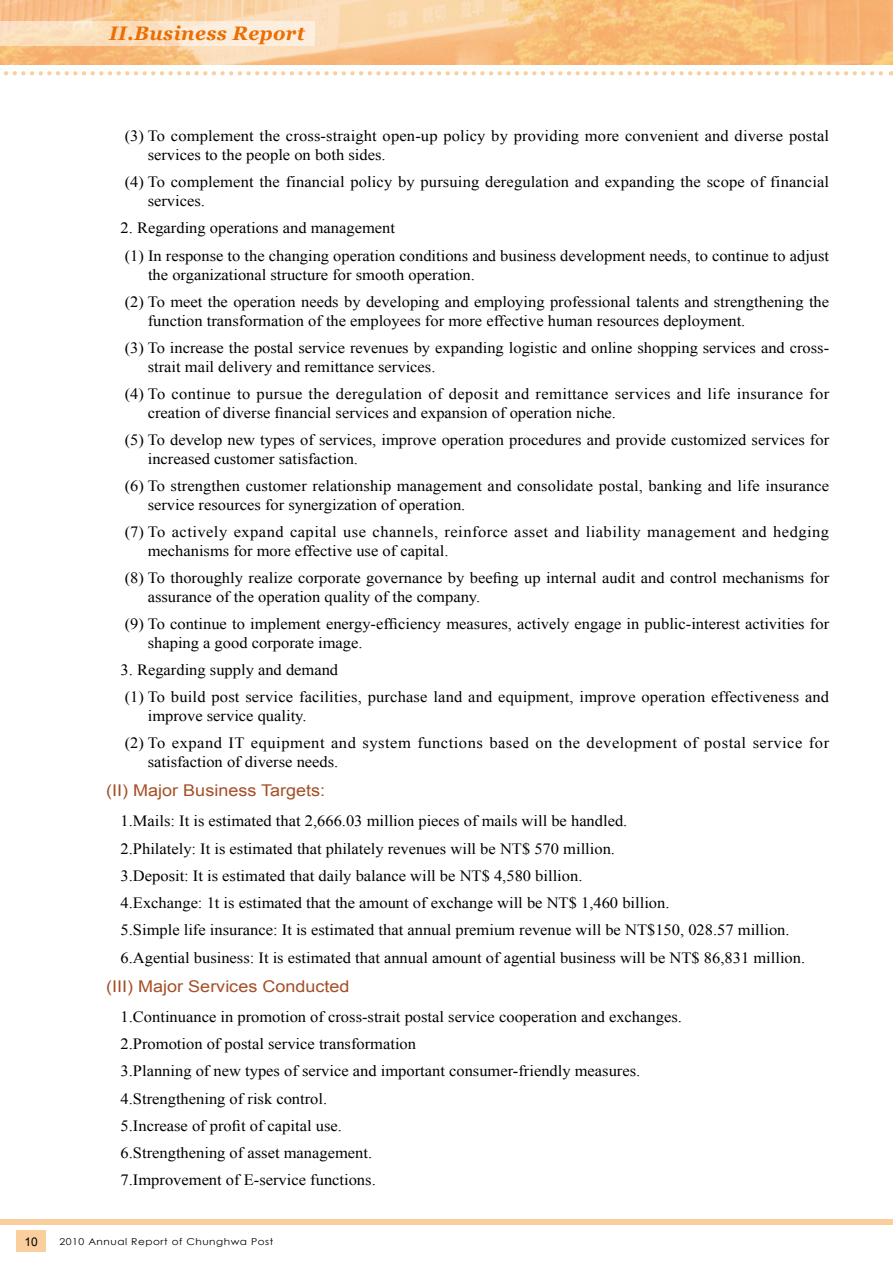
<style>
.page{position:relative;width:893px;height:1263px;background:#fff}
.page>*{position:absolute;margin:0;border:0;box-sizing:border-box;transform-origin:0 0}
.t1{font:italic 700 19.5px "Georgia";letter-spacing:.02em;color:#ed6e00}
.t2{font:16.2px "Arial";color:#a44f26;scale:1.11 1}
.t3{font:15.6px/27.3px "Times New Roman";color:#000;scale:1.05 1}
.t4{font:15.6px/27.3px "Times New Roman";letter-spacing:.03em;color:#000;scale:1.05 1}
.t5{font:15.6px/27.3px "Times New Roman";letter-spacing:.02em;color:#000;scale:1.05 1}
.t6{font:12px "Arial";color:#000}
.t7{font:9.45px "Century Gothic";letter-spacing:.05em;color:#000;scale:1.11 1}
</style>
<div class="page">
<svg style="left:0;top:0;width:893px;height:64px;background:#f8c388"></svg>
<svg style="left:0;top:21px;width:315px;height:24px;background:#fbe5cc"></svg>
<svg style="left:4px;top:71px;width:888px;height:4px"></svg>
<div style="left:16px;top:1230px;width:30px;height:22px;background:#face9d"></div>
<div style="left:0;top:1219px;width:893px;height:6px;background:#face9d"></div>
<p class="t1" style="left:109px;top:22px;width:197px">II.Business Report</p>
<p class="t6" style="left:25px;top:1233px;width:15px">10</p>
<p class="t3" style="left:148px;top:127px;width:650px;line-height:18.8px;text-indent:-23px">(3) To complement the cross-straight open-up policy by providing more convenient and diverse postal services to the people on both sides.</p>
<p class="t3" style="left:148px;top:173px;width:650px;line-height:18.8px;text-indent:-23px">(4) To complement the financial policy by pursuing deregulation and expanding the scope of financial services.</p>
<p class="t3" style="left:121px;top:214px;width:676px">2. Regarding operations and management<br>(1) In response to the changing operation conditions and business development needs, to continue to adjust</p>
<p class="t3" style="left:125px;top:260px;width:672px;text-indent:23px">the organizational structure for smooth operation.<br>(2) To meet the operation needs by developing and employing professional talents and strengthening the</p>
<p class="t3" style="left:125px;top:306px;width:672px;text-indent:23px">function transformation of the employees for more effective human resources deployment.<br>(3) To increase the postal service revenues by expanding logistic and online shopping services and cross-</p>
<p class="t5" style="left:125px;top:352px;width:672px;text-indent:23px">strait mail delivery and remittance services.<br>(4) To continue to pursue the deregulation of deposit and remittance services and life insurance for</p>
<p class="t3" style="left:125px;top:398px;width:672px;text-indent:23px">creation of diverse financial services and expansion of operation niche.<br>(5) To develop new types of services, improve operation procedures and provide customized services for</p>
<p class="t3" style="left:125px;top:444px;width:672px;text-indent:23px">increased customer satisfaction.<br>(6) To strengthen customer relationship management and consolidate postal, banking and life insurance</p>
<p class="t4" style="left:125px;top:490px;width:672px;text-indent:23px">service resources for synergization of operation.<br>(7) To actively expand capital use channels, reinforce asset and liability management and hedging</p>
<p class="t3" style="left:125px;top:536px;width:672px;text-indent:23px">mechanisms for more effective use of capital.<br>(8) To thoroughly realize corporate governance by beefing up internal audit and control mechanisms for</p>
<p class="t3" style="left:125px;top:582px;width:672px;text-indent:23px">assurance of the operation quality of the company.<br>(9) To continue to implement energy-efficiency measures, actively engage in public-interest activities for</p>
<p class="t3" style="left:148px;top:628px;width:206px">shaping a good corporate image.</p>
<p class="t3" style="left:121px;top:656px;width:676px">3. Regarding supply and demand<br>(1) To build post service facilities, purchase land and equipment, improve operation effectiveness and</p>
<p class="t4" style="left:125px;top:702px;width:672px;text-indent:23px">improve service quality.<br>(2) To expand IT equipment and system functions based on the development of postal service for</p>
<p class="t3" style="left:148px;top:748px;width:183px">satisfaction of diverse needs.</p>
<p class="t2" style="left:106px;top:780px;width:199px">(II) Major Business Targets:</p>
<p class="t3" style="left:121px;top:807px;width:654px">1.Mails: It is estimated that 2,666.03 million pieces of mails will be handled.<br>2.Philately: It is estimated that philately revenues will be NT$ 570 million.<br>3.Deposit: It is estimated that daily balance will be NT$ 4,580 billion.<br>4.Exchange: 1t is estimated that the amount of exchange will be NT$ 1,460 billion.<br>5.Simple life insurance: It is estimated that annual premium revenue will be NT$150, 028.57 million.<br>6.Agential business: It is estimated that annual amount of agential business will be NT$ 86,831 million.</p>
<p class="t2" style="left:106px;top:975px;width:220px">(III) Major Services Conducted</p>
<p class="t3" style="left:121px;top:1003px;width:536px">1.Continuance in promotion of cross-strait postal service cooperation and exchanges.<br>2.Promotion of postal service transformation<br>3.Planning of new types of service and important consumer-friendly measures.<br>4.Strengthening of risk control.<br>5.Increase of profit of capital use.<br>6.Strengthening of asset management.<br>7.Improvement of E-service functions.</p>
<p class="t7" style="left:60px;top:1234px;width:194px">2010 Annual Report of Chunghwa Post</p>
</div>
